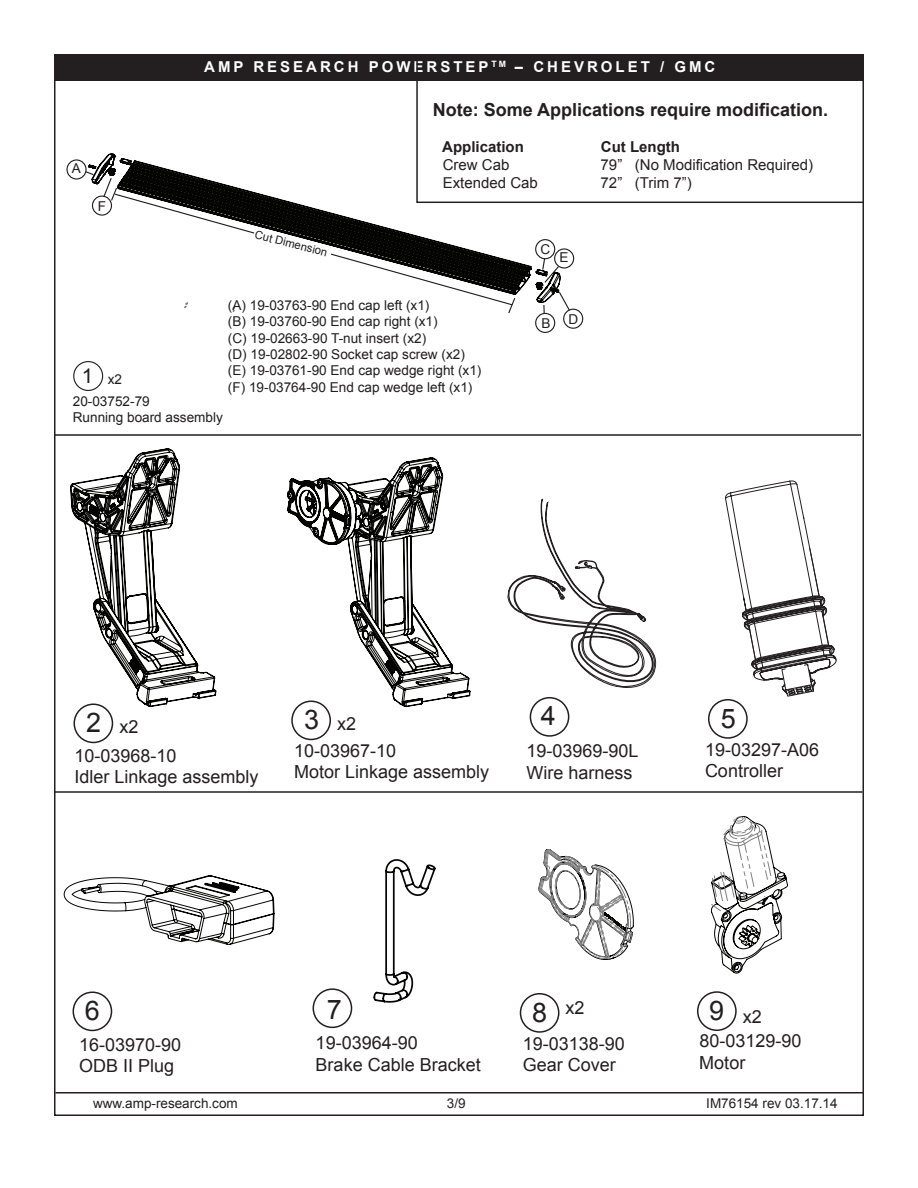
<style>
.page{position:relative;width:918px;height:1188px;background:#fff}
.page>*{position:absolute;margin:0;border:0;box-sizing:border-box;transform-origin:0 0}
.t1{font:27px "Arial";color:#231f20}
.t2{font:18px/21.6px "Arial";color:#231f20}
.t3{font:700 18px "Arial";color:#231f20}
.t4{font:15px "Arial";color:#231f20}
.t5{font:700 15px "Arial";letter-spacing:.2em;color:#fff}
.t6{font:700 15px "Arial";color:#231f20}
.t7{font:13.65px/16.4px "Arial";color:#201d1e}
.t8{font:13.5px "Arial";color:#231f20}
.t9{font:11.25px "Arial";color:#201d1e}
.s1{font-size:20.4px}
.s2{font-size:27px}
</style>
<div class="page">
<div style="left:54px;top:55px;width:809px;height:26px;background:#231f20"></div>
<svg style="left:287px;top:458px;width:183px;height:249px"></svg>
<div style="left:74px;top:704px;width:39px;height:39px;border:2px solid #231f20;border-radius:50%"></div>
<div style="left:291px;top:700px;width:40px;height:40px;border:2px solid #231f20;border-radius:50%"></div>
<div style="left:530px;top:697px;width:39px;height:40px;border:2px solid #231f20;border-radius:50%"></div>
<div style="left:708px;top:699px;width:40px;height:40px;border:2px solid #231f20;border-radius:50%"></div>
<svg style="left:507px;top:498px;width:150px;height:190px"></svg>
<svg style="left:725px;top:481px;width:111px;height:215px"></svg>
<div style="left:520px;top:993px;width:39px;height:40px;border:2px solid #231f20;border-radius:50%"></div>
<div style="left:697px;top:991px;width:40px;height:40px;border:2px solid #231f20;border-radius:50%"></div>
<div style="left:313px;top:988px;width:39px;height:40px;border:2px solid #231f20;border-radius:50%"></div>
<div style="left:73px;top:992px;width:39px;height:39px;border:2px solid #231f20;border-radius:50%"></div>
<div style="left:416px;top:58px;width:449px;height:145px;border:2px solid #231f20"></div>
<svg style="left:711px;top:816px;width:77px;height:158px"></svg>
<svg style="left:538px;top:849px;width:96px;height:111px"></svg>
<svg style="left:184px;top:303px;width:4px;height:5px"></svg>
<div style="left:73px;top:361px;width:30px;height:30px;border:1px solid #201d1e;border-radius:50%"></div>
<svg style="left:232px;top:306px;width:3px;height:6px"></svg>
<svg style="left:88px;top:153px;width:473px;height:150px"></svg>
<div style="left:535px;top:239px;width:20px;height:20px;border:1px solid #201d1e;border-radius:50%"></div>
<div style="left:554px;top:248px;width:20px;height:21px;border:1px solid #201d1e;border-radius:50%"></div>
<svg style="left:541px;top:257px;width:19px;height:27px"></svg>
<div style="left:563px;top:309px;width:20px;height:20px;border:1px solid #201d1e;border-radius:50%"></div>
<svg style="left:558px;top:291px;width:13px;height:21px"></svg>
<div style="left:535px;top:313px;width:20px;height:20px;border:1px solid #201d1e;border-radius:50%"></div>
<svg style="left:543px;top:305px;width:2px;height:9px"></svg>
<div style="left:66px;top:159px;width:21px;height:21px;border:1px solid #201d1e;border-radius:50%"></div>
<svg style="left:84px;top:170px;width:11px;height:6px"></svg>
<div style="left:92px;top:196px;width:20px;height:20px;border:1px solid #201d1e;border-radius:50%"></div>
<svg style="left:102px;top:177px;width:153px;height:57px"></svg>
<svg style="left:330px;top:253px;width:186px;height:61px"></svg>
<svg style="left:70px;top:449px;width:146px;height:258px"></svg>
<svg style="left:64px;top:875px;width:210px;height:70px"></svg>
<svg style="left:374px;top:859px;width:62px;height:144px"></svg>
<hr style="left:54px;top:434px;width:807px;height:2px;background:#231f20">
<hr style="left:54px;top:791px;width:808px;height:2px;background:#231f20">
<hr style="left:56px;top:1092px;width:808px;height:2px;background:#231f20">
<p class="t7" style="left:72px;top:160px;width:11px">A</p>
<p class="t7" style="left:98px;top:198px;width:10px">F</p>
<p class="t5" style="left:204px;top:57px;width:513px">AMP RESEARCH POWERSTEP <sup>TM</sup> – CHEVROLET / GMC</p>
<p class="t9" style="left:257px;top:227px;width:76px;rotate:14deg">Cut Dimension</p>
<h2 class="t3" style="left:433px;top:98px;width:397px">Note: Some Applications require modification.</h2>
<p class="t6" style="left:442px;top:136px;width:83px">Application</p>
<p class="t6" style="left:601px;top:136px;width:81px">Cut Length</p>
<p class="t4" style="left:443px;top:155px;width:68px">Crew Cab</p>
<p class="t4" style="left:601px;top:155px;width:214px">79” (No Modification Required)</p>
<p class="t4" style="left:443px;top:173px;width:97px">Extended Cab</p>
<p class="t4" style="left:601px;top:173px;width:93px">72” (Trim 7”)</p>
<p class="t7" style="left:540px;top:241px;width:11px">C</p>
<p class="t7" style="left:559px;top:249px;width:11px">E</p>
<p class="t7" style="left:228px;top:297px;width:255px">(A) 19-03763-90 End cap left (x1)<br>(B) 19-03760-90 End cap right (x1)<br>(C) 19-02663-90 T-nut insert (x2)<br>(D) 19-02802-90 Socket cap screw (x2) (E) 19-03761-90 End cap wedge right (x1) (F) 19-03764-90 End cap wedge left (x1)</p>
<p class="t7" style="left:73px;top:368px;width:78px;line-height:22.2px;text-indent:9px"><span class="s1">1</span> x2<br>20-03752-79</p>
<p class="t7" style="left:73px;top:409px;width:152px">Running board assembly</p>
<p class="t7" style="left:542px;top:315px;width:11px">B</p>
<p class="t7" style="left:568px;top:311px;width:11px">D</p>
<h2 class="t2" style="left:74px;top:713px;width:104px;line-height:28.3px;text-indent:12px"><span class="s2">2</span> x2<br>1 0-03968-1 0</h2>
<h2 class="t2" style="left:74px;top:766px;width:186px">Idler Linkage assembly</h2>
<h2 class="t2" style="left:294px;top:711px;width:104px;line-height:26.2px;text-indent:10px"><span class="s2">3</span> x2<br>1 0-03967-1 0</h2>
<h2 class="t2" style="left:294px;top:761px;width:197px">Motor Linkage assembly</h2>
<h1 class="t1" style="left:541px;top:698px;width:17px">4</h1>
<h2 class="t2" style="left:526px;top:740px;width:114px">1 9-03969-90L<br>Wire harness</h2>
<h1 class="t1" style="left:721px;top:701px;width:17px">5</h1>
<h2 class="t2" style="left:705px;top:739px;width:116px">1 9-03297-A06<br>Controller</h2>
<h1 class="t1" style="left:85px;top:993px;width:17px">6</h1>
<h2 class="t2" style="left:79px;top:1034px;width:104px">1 6-03970-90<br>ODB II Plug</h2>
<h1 class="t1" style="left:327px;top:991px;width:17px">7</h1>
<h2 class="t2" style="left:316px;top:1032px;width:167px">1 9-03964-90<br>Brake Cable Bracket</h2>
<h2 class="t2" style="left:523px;top:990px;width:104px;line-height:35.7px;text-indent:9px"><span class="s2">8</span> x2<br>1 9-031 38-90</h2>
<h2 class="t2" style="left:523px;top:1054px;width:95px">Gear Cover</h2>
<h2 class="t2" style="left:699px;top:1005px;width:104px;line-height:24.3px;text-indent:10px"><sup>9</sup> x2<br>80-031 29-90</h2>
<h2 class="t2" style="left:699px;top:1052px;width:48px">Motor</h2>
<p class="t8" style="left:93px;top:1094px;width:146px">www.amp-research.com</p>
<p class="t8" style="left:455px;top:1095px;width:13px">/9</p>
<p class="t8" style="left:706px;top:1095px;width:133px">IM761 54 rev 03.1 7.1 4</p>
</div>
